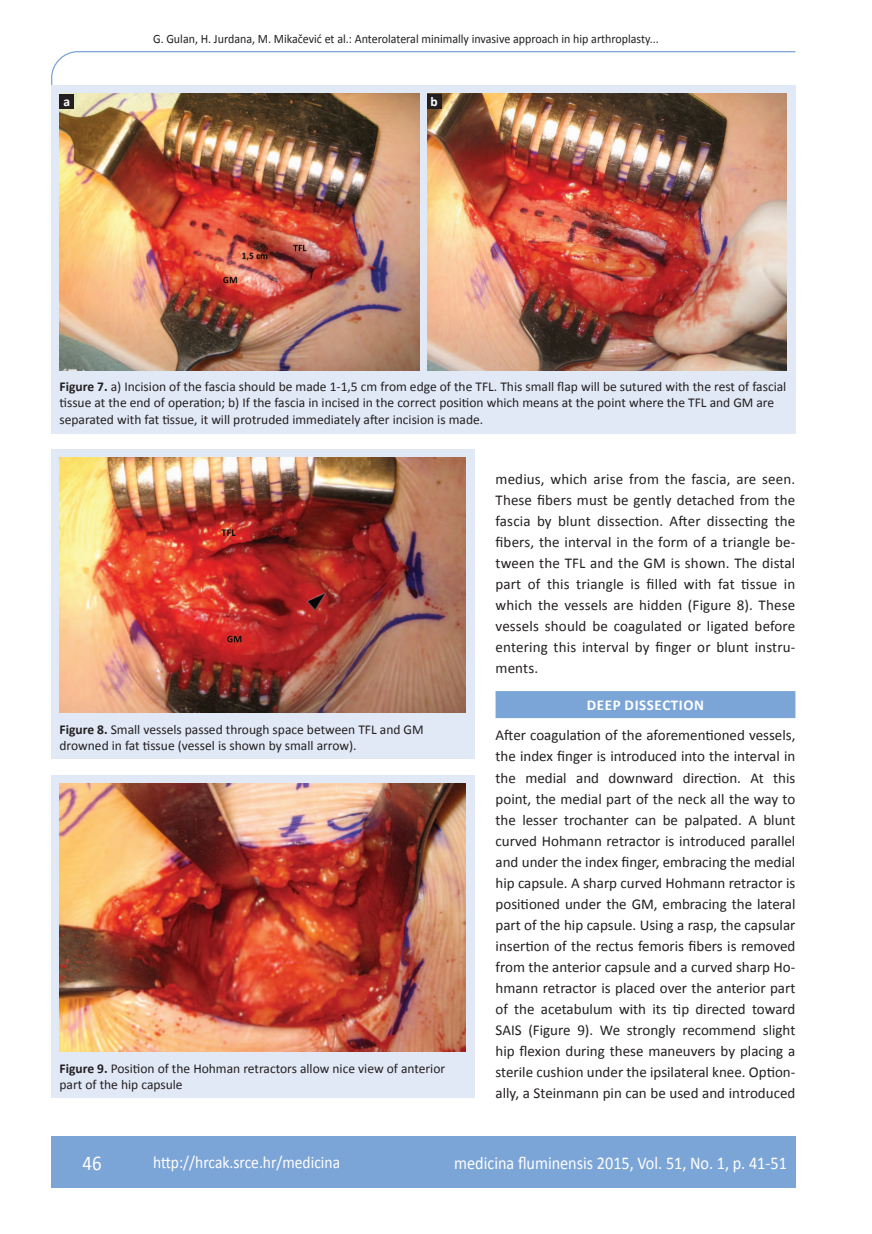
<style>
.page{position:relative;width:872px;height:1234px;background:#fff}
.page>*{position:absolute;margin:0;border:0;box-sizing:border-box;transform-origin:0 0}
.t1{font:21px "Calibri";color:#fff;scale:.9 1}
.t2{font:18px "Calibri";color:#fff;scale:.9 1}
.t3{font:17.25px "Calibri";color:#fff;scale:.9 1}
.t4{font:15px/21px "Calibri";color:#231f20;text-align:justify}
.t5{font:700 15px "Calibri";letter-spacing:.04em;color:#fff}
.t6{font:13.5px/16.5px "Calibri";color:#231f20}
.t7{font:700 13.5px "Calibri";color:#fff}
.t8{font:12.75px "Calibri";color:#231f20;scale:.94 1}
.s1{font-weight:700}
</style>
<div class="page">
<svg style="left:51px;top:51px;width:745px;height:275px"></svg>
<div style="left:51px;top:1135px;width:744px;height:51px;background:#7ca5d7"></div>
<div style="left:495px;top:691px;width:300px;height:27px;background:#7ca5d7"></div>
<div style="left:51px;top:85px;width:744px;height:348px;background:#e1e9f6"></div>
<img style="left:60px;top:94px;width:359px;height:276px">
<img style="left:427px;top:94px;width:360px;height:276px">
<div style="left:51px;top:449px;width:423px;height:309px;background:#e1e9f6"></div>
<img style="left:60px;top:457px;width:406px;height:255px">
<div style="left:51px;top:775px;width:423px;height:322px;background:#e1e9f6"></div>
<img style="left:60px;top:783px;width:406px;height:268px">
<div style="left:60px;top:94px;width:14px;height:15px;background:#231f20"></div>
<div style="left:427px;top:94px;width:14px;height:15px;background:#231f20"></div>
<p class="t8" style="left:153px;top:30px;width:539px">G. Gulan, H. Jurdana, M. Mikačević et al.: Anterolateral minimally invasive approach in hip arthroplasty...</p>
<p class="t7" style="left:64px;top:93px;width:8px">a</p>
<p class="t7" style="left:430px;top:93px;width:9px">b</p>
<p class="t6" style="left:60px;top:377px;width:728px"><span class="s1">Figure 7.</span> a) Incision of the fascia should be made 1-1,5 cm from edge of the TFL. This small flap will be sutured with the rest of fascial tissue at the end of operation; b) If the fascia in incised in the correct position which means at the point where the TFL and GM are separated with fat tissue, it will protruded immediately after incision is made.</p>
<p class="t6" style="left:60px;top:720px;width:365px"><span class="s1">Figure 8.</span> Small vessels passed through space between TFL and GM drowned in fat tissue (vessel is shown by small arrow).</p>
<p class="t6" style="left:60px;top:1058px;width:387px"><span class="s1">Figure 9.</span> Position of the Hohman retractors allow nice view of anterior part of the hip capsule</p>
<p class="t4" style="left:495px;top:467px;width:301px">medius, which arise from the fascia, are seen.<br>These fibers must be gently detached from the fascia by blunt dissection. After dissecting the fibers, the interval in the form of a triangle be&shy;tween the TFL and the GM is shown. The distal part of this triangle is filled with fat tissue in which the vessels are hidden (Figure 8). These vessels should be coagulated or ligated before entering this interval by finger or blunt instru&shy;ments.</p>
<p class="t5" style="left:587px;top:695px;width:119px">Deep dissection</p>
<p class="t4" style="left:495px;top:724px;width:301px">After coagulation of the aforementioned vessels, the index finger is introduced into the interval in the medial and downward direction. At this point, the medial part of the neck all the way to the lesser trochanter can be palpated. A blunt curved Hohmann retractor is introduced parallel and under the index finger, embracing the medial hip capsule. A sharp curved Hohmann retractor is positioned under the GM, embracing the lateral part of the hip capsule. Using a rasp, the capsular insertion of the rectus femoris fibers is removed from the anterior capsule and a curved sharp Ho&shy;hmann retractor is placed over the anterior part of the acetabulum with its tip directed toward SAIS (Figure 9). We strongly recommend slight hip flexion during these maneuvers by placing a sterile cushion under the ipsilateral knee. Option&shy;ally, a Steinmann pin can be used and introduced</p>
<h1 class="t1" style="left:82px;top:1149px;width:23px">46</h1>
<p class="t3" style="left:153px;top:1150px;width:209px">http://hrcak.srce.hr/medicina</p>
<p class="t2" style="left:454px;top:1151px;width:371px">medicina fluminensis 2015, Vol. 51, No. 1, p. 41-51</p>
</div>
